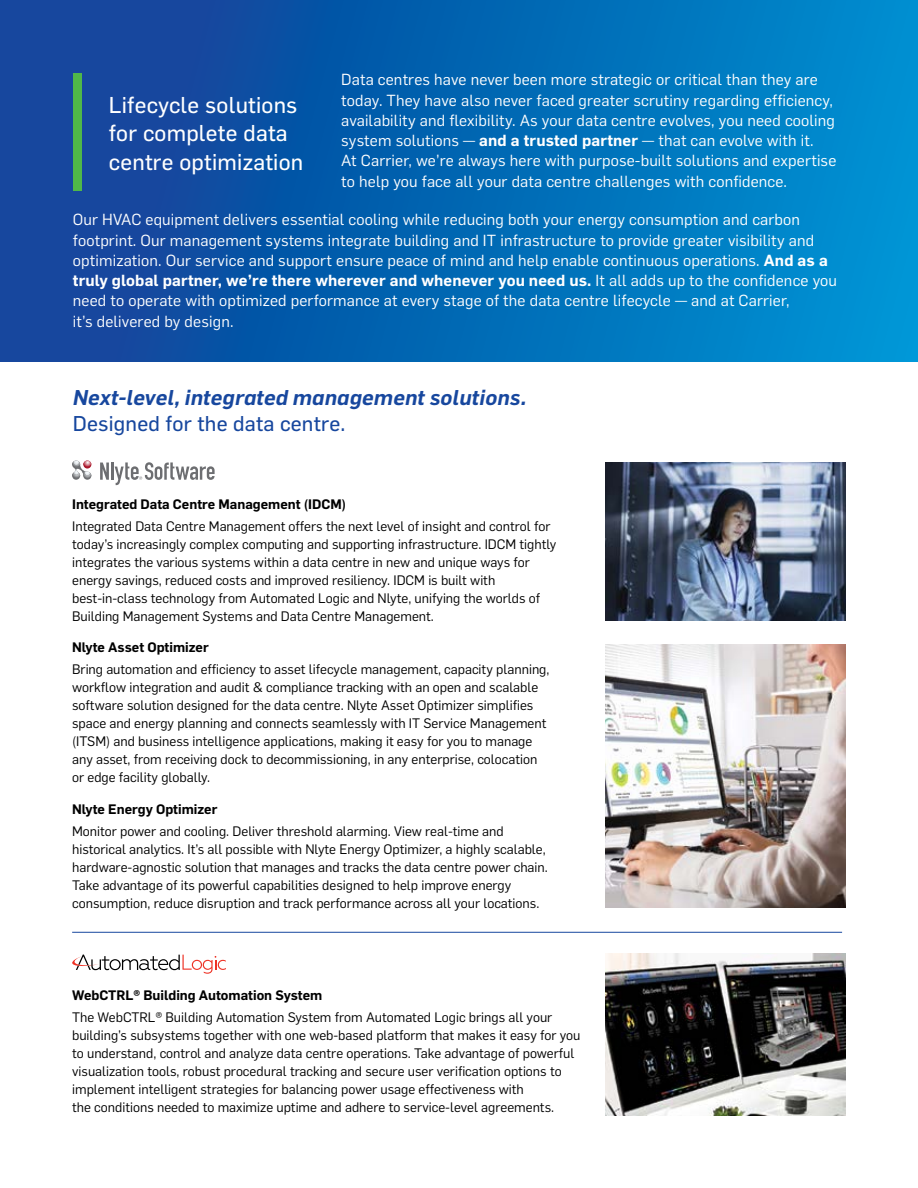
<style>
.page{position:relative;width:918px;height:1188px;background:#fff}
.page>*{position:absolute;margin:0;border:0;box-sizing:border-box;transform-origin:0 0}
.t1{font:22.5px/28.5px "Flama Basic";letter-spacing:.01em;color:#fff}
.t2{font:italic 600 21px "Flama";letter-spacing:.01em;color:#17479e}
.t3{font:21px "Flama Basic";letter-spacing:.01em;color:#17479e}
.t4{font:15.75px/20.2px "Flama";letter-spacing:.01em;color:#fff}
.t5{font:13.5px/18px "Flama";color:#000}
.t6{font:600 13.5px "Flama";color:#000}
.s1{font-weight:600}
</style>
<div class="page">
<div style="left:0;top:0;width:918px;height:362px;background:linear-gradient(to right,#133c96,#0091d1)"></div>
<div style="left:73px;top:73px;width:9px;height:117px;background:#50b848"></div>
<svg style="left:72px;top:461px;width:19px;height:19px"></svg>
<svg style="left:100px;top:462px;width:115px;height:23px"></svg>
<hr style="left:72px;top:932px;width:770px;height:1px;background:#17479e">
<img style="left:606px;top:954px;width:239px;height:161px">
<img style="left:606px;top:462px;width:239px;height:159px">
<img style="left:606px;top:644px;width:239px;height:264px">
<svg style="left:72px;top:955px;width:154px;height:19px"></svg>
<p class="t4" style="left:341px;top:69px;width:497px">Data centres have never been more strategic or critical than they are today. They have also never faced greater scrutiny regarding efficiency, availability and flexibility. As your data centre evolves, you need cooling system solutions — <span class="s1">and a trusted partner</span> — that can evolve with it.<br>At Carrier, we’re always here with purpose-built solutions and expertise to help you face all your data centre challenges with confidence.</p>
<h1 class="t1" style="left:109px;top:89px;width:196px">Lifecycle solutions for complete data centre optimization</h1>
<p class="t4" style="left:73px;top:209px;width:766px">Our HVAC equipment delivers essential cooling while reducing both your energy consumption and carbon footprint. Our management systems integrate building and IT infrastructure to provide greater visibility and optimization. Our service and support ensure peace of mind and help enable continuous operations. <span class="s1">And as a truly global partner, we’re there wherever and whenever you need us.</span> It all adds up to the confidence you need to operate with optimized performance at every stage of the data centre lifecycle — and at Carrier,<br>it’s delivered by design.</p>
<h2 class="t2" style="left:73px;top:382px;width:455px">Next-level, integrated management solutions.</h2>
<h2 class="t3" style="left:73px;top:408px;width:274px">Designed for the data centre.</h2>
<p class="t6" style="left:72px;top:494px;width:275px">Integrated Data Centre Management (IDCM)</p>
<p class="t5" style="left:72px;top:516px;width:486px">Integrated Data Centre Management offers the next level of insight and control for today’s increasingly complex computing and supporting infrastructure. IDCM tightly integrates the various systems within a data centre in new and unique ways for energy savings, reduced costs and improved resiliency. IDCM is built with best-in-class technology from Automated Logic and Nlyte, unifying the worlds of Building Management Systems and Data Centre Management.</p>
<p class="t6" style="left:72px;top:637px;width:138px">Nlyte Asset Optimizer</p>
<p class="t5" style="left:72px;top:659px;width:479px">Bring automation and efficiency to asset lifecycle management, capacity planning, workflow integration and audit &amp; compliance tracking with an open and scalable software solution designed for the data centre. Nlyte Asset Optimizer simplifies space and energy planning and connects seamlessly with IT Service Management (ITSM) and business intelligence applications, making it easy for you to manage any asset, from receiving dock to decommissioning, in any enterprise, colocation or edge facility globally.</p>
<p class="t6" style="left:72px;top:799px;width:147px">Nlyte Energy Optimizer</p>
<p class="t5" style="left:72px;top:822px;width:477px">Monitor power and cooling. Deliver threshold alarming. View real-time and historical analytics. It’s all possible with Nlyte Energy Optimizer, a highly scalable, hardware-agnostic solution that manages and tracks the data centre power chain.<br>Take advantage of its powerful capabilities designed to help improve energy consumption, reduce disruption and track performance across all your locations.</p>
<p class="t6" style="left:72px;top:985px;width:252px">WebCTRL® Building Automation System</p>
<p class="t5" style="left:72px;top:1007px;width:510px">The WebCTRL® Building Automation System from Automated Logic brings all your building’s subsystems together with one web-based platform that makes it easy for you to understand, control and analyze data centre operations. Take advantage of powerful visualization tools, robust procedural tracking and secure user verification options to implement intelligent strategies for balancing power usage effectiveness with<br>the conditions needed to maximize uptime and adhere to service-level agreements.</p>
</div>
